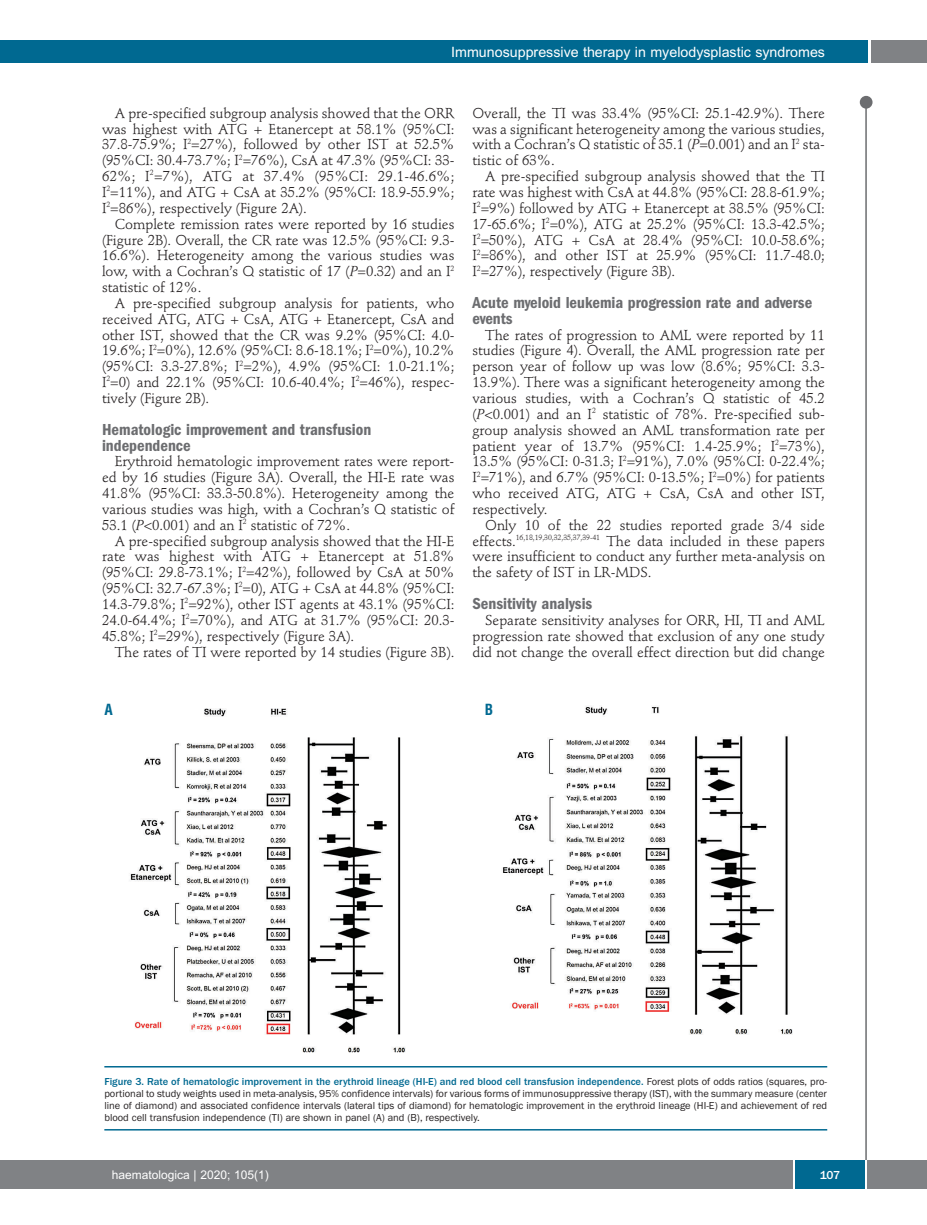
<style>
.page{position:relative;width:927px;height:1225px;background:#fff}
.page>*{position:absolute;margin:0;border:0;box-sizing:border-box;transform-origin:0 0}
.t1{font:600 condensed 16.5px/15.9px "Franklin Gothic";color:#6c6d70}
.t2{font:700 condensed 15px "Helvetica";color:#006991}
.t3{font:14.25px/15.9px "Stempel Schneidler";letter-spacing:-.005em;color:#231f20;text-align:justify}
.t4{font:14.25px "Arial";color:#fff}
.t5{font:12px "Arial";color:#fff}
.t6{font:500 12px "Franklin Gothic";color:#fff}
.t7{font:10.5px/12px "Franklin Gothic";color:#231f20;text-align:justify}
.s1{font-style:italic}
.s2{font-weight:500;color:#006991}
</style>
<div class="page">
<div style="left:860px;top:96px;width:12px;height:13px;background:#6c6d70;border-radius:50%"></div>
<hr style="left:865px;top:98px;width:2px;height:1062px;background:#6c6d70">
<div style="left:871px;top:40px;width:56px;height:22px;background:#808285"></div>
<div style="left:18px;top:40px;width:849px;height:22px;background:#006991"></div>
<div style="left:17px;top:1160px;width:910px;height:28px;background:#808285"></div>
<div style="left:795px;top:1160px;width:70px;height:28px;background:#006991"></div>
<hr style="left:793px;top:1160px;width:2px;height:28px;background:#fff">
<hr style="left:865px;top:1160px;width:2px;height:28px;background:#fff">
<div style="left:0;top:40px;width:19px;height:22px;background:#006991"></div>
<div style="left:0;top:1160px;width:18px;height:28px;background:#808285"></div>
<img style="left:130px;top:706px;width:663px;height:347px">
<hr style="left:104px;top:1066px;width:723px;height:1px;background:#006991">
<hr style="left:104px;top:1129px;width:723px;height:1px;background:#006991">
<p class="t4" style="left:451px;top:44px;width:375px">Immunosuppressive therapy in myelodysplastic syndromes</p>
<p class="t3" style="left:102px;top:106px;width:354px;text-indent:13px">A pre-specified subgroup analysis showed that the ORR was highest with ATG + Etanercept at 58.1% (95%CI:<br>37.8-75.9%; I<sup>2</sup>=27%), followed by other IST at 52.5% (95%CI: 30.4-73.7%; I<sup>2</sup>=76%), CsA at 47.3% (95%CI: 33- 62%; I<sup>2</sup>=7%), ATG at 37.4% (95%CI: 29.1-46.6%; I<sup>2</sup>=11%), and ATG + CsA at 35.2% (95%CI: 18.9-55.9%; I<sup>2</sup>=86%), respectively (Figure 2A).</p>
<p class="t3" style="left:102px;top:217px;width:354px;text-indent:13px">Complete remission rates were reported by 16 studies (Figure 2B). Overall, the CR rate was 12.5% (95%CI: 9.3- 16.6%). Heterogeneity among the various studies was low, with a Cochran’s Q statistic of 17 (<span class="s1">P</span>=0.32) and an I<sup>2 </sup>statistic of 12%.</p>
<p class="t3" style="left:102px;top:296px;width:354px;text-indent:13px">A pre-specified subgroup analysis for patients, who received ATG, ATG + CsA, ATG + Etanercept, CsA and other IST, showed that the CR was 9.2% (95%CI: 4.0- 19.6%; I<sup>2</sup>=0%), 12.6% (95%CI: 8.6-18.1%; I<sup>2</sup>=0%), 10.2% (95%CI: 3.3-27.8%; I<sup>2</sup>=2%), 4.9% (95%CI: 1.0-21.1%; I<sup>2</sup>=0) and 22.1% (95%CI: 10.6-40.4%; I<sup>2</sup>=46%), respec&shy;tively (Figure 2B).</p>
<p class="t1" style="left:102px;top:422px;width:271px">Hematologic improvement and transfusion independence</p>
<p class="t3" style="left:102px;top:455px;width:354px;text-indent:13px">Erythroid hematologic improvement rates were report&shy;ed by 16 studies (Figure 3A). Overall, the HI-E rate was 41.8% (95%CI: 33.3-50.8%). Heterogeneity among the various studies was high, with a Cochran’s Q statistic of 53.1 (<span class="s1">P</span>&lt;0.001) and an I<sup>2</sup> statistic of 72%.</p>
<p class="t3" style="left:102px;top:534px;width:354px;text-indent:13px">A pre-specified subgroup analysis showed that the HI-E rate was highest with ATG + Etanercept at 51.8% (95%CI: 29.8-73.1%; I<sup>2</sup>=42%), followed by CsA at 50% (95%CI: 32.7-67.3%; I<sup>2</sup>=0), ATG + CsA at 44.8% (95%CI:<br>14.3-79.8%; I<sup>2</sup>=92%), other IST agents at 43.1% (95%CI:<br>24.0-64.4%; I<sup>2</sup>=70%), and ATG at 31.7% (95%CI: 20.3- 45.8%; I<sup>2</sup>=29%), respectively (Figure 3A).</p>
<p class="t3" style="left:115px;top:645px;width:341px">The rates of TI were reported by 14 studies (Figure 3B).</p>
<p class="t3" style="left:472px;top:106px;width:354px">Overall, the TI was 33.4% (95%CI: 25.1-42.9%). There was a significant heterogeneity among the various studies, with a Cochran’s Q statistic of 35.1 (<span class="s1">P</span>=0.001) and an I<sup>2</sup> sta&shy;tistic of 63%.</p>
<p class="t3" style="left:472px;top:170px;width:354px;text-indent:13px">A pre-specified subgroup analysis showed that the TI rate was highest with CsA at 44.8% (95%CI: 28.8-61.9%; I<sup>2</sup>=9%) followed by ATG + Etanercept at 38.5% (95%CI:<br>17-65.6%; I<sup>2</sup>=0%), ATG at 25.2% (95%CI: 13.3-42.5%; I<sup>2</sup>=50%), ATG + CsA at 28.4% (95%CI: 10.0-58.6%; I<sup>2</sup>=86%), and other IST at 25.9% (95%CI: 11.7-48.0; I<sup>2</sup>=27%), respectively (Figure 3B).</p>
<p class="t1" style="left:472px;top:296px;width:341px">Acute myeloid leukemia progression rate and adverse events</p>
<p class="t3" style="left:472px;top:328px;width:354px;text-indent:13px">The rates of progression to AML were reported by 11 studies (Figure 4). Overall, the AML progression rate per person year of follow up was low (8.6%; 95%CI: 3.3- 13.9%). There was a significant heterogeneity among the various studies, with a Cochran’s Q statistic of 45.2 (<span class="s1">P</span>&lt;0.001) and an I<sup>2</sup> statistic of 78%. Pre-specified sub&shy;group analysis showed an AML transformation rate per patient year of 13.7% (95%CI: 1.4-25.9%; I<sup>2</sup>=73%), 13.5% (95%CI: 0-31.3; I<sup>2</sup>=91%), 7.0% (95%CI: 0-22.4%; I<sup>2</sup>=71%), and 6.7% (95%CI: 0-13.5%; I<sup>2</sup>=0%) for patients who received ATG, ATG + CsA, CsA and other IST, respectively.</p>
<p class="t3" style="left:472px;top:518px;width:354px;text-indent:13px">Only 10 of the 22 studies reported grade 3/4 side effects.<sup>16,18,19,30,32,35,37,39-41</sup> The data included in these papers were insufficient to conduct any further meta-analysis on the safety of IST in LR-MDS.</p>
<p class="t1" style="left:472px;top:597px;width:121px">Sensitivity analysis</p>
<p class="t3" style="left:472px;top:613px;width:354px;text-indent:13px">Separate sensitivity analyses for ORR, HI, TI and AML progression rate showed that exclusion of any one study did not change the overall effect direction but did change</p>
<p class="t2" style="left:104px;top:701px;width:10px">A</p>
<p class="t2" style="left:485px;top:701px;width:10px">B</p>
<p class="t7" style="left:104px;top:1075px;width:724px"><span class="s2">Figure 3. Rate of hematologic improvement in the erythroid lineage (HI-E) and red blood cell transfusion independence.</span> Forest plots of odds ratios (squares, pro&shy;portional to study weights used in meta-analysis, 95% confidence intervals) for various forms of immunosuppressive therapy (IST), with the summary measure (center line of diamond) and associated confidence intervals (lateral tips of diamond) for hematologic improvement in the erythroid lineage (HI-E) and achievement of red blood cell transfusion independence (TI) are shown in panel (A) and (B), respectively.</p>
<p class="t5" style="left:112px;top:1167px;width:158px">haematologica | 2020; 105(1)</p>
<p class="t6" style="left:820px;top:1167px;width:22px">107</p>
</div>
